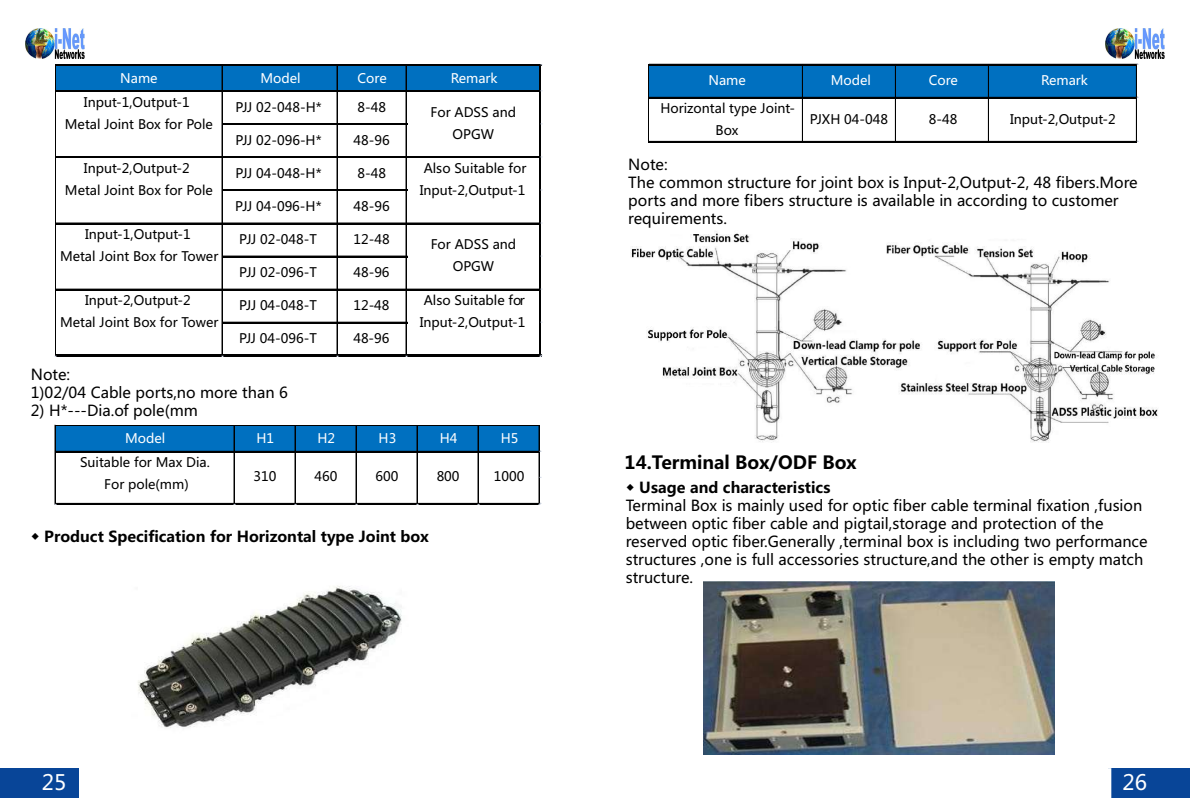
<style>
.page{position:relative;width:1190px;height:807px;background:#fff}
.page>*{position:absolute;margin:0;border:0;box-sizing:border-box;transform-origin:0 0}
.t1{font:21px "Microsoft Ya Hei";color:#fff}
.t2{font:700 18px "Microsoft Ya Hei";color:#000}
.t3{font:15px/18px "Microsoft Ya Hei";color:#000}
.t4{font:700 15px "Microsoft Ya Hei";color:#000}
.t5{font:13px/22px "Microsoft Ya Hei";color:#000;text-align:center}
.t6{font:13px "Microsoft Ya Hei";color:#fff}
</style>
<div class="page">
<div style="left:56px;top:66px;width:485px;height:26px;background:#0070c0"></div>
<hr style="left:56px;top:65px;width:485px;height:1px;background:#000">
<hr style="left:56px;top:91px;width:483px;height:1px;background:#000">
<hr style="left:223px;top:124px;width:184px;height:1px;background:#000">
<hr style="left:56px;top:157px;width:483px;height:1px;background:#000">
<hr style="left:223px;top:190px;width:184px;height:1px;background:#000">
<hr style="left:56px;top:223px;width:483px;height:1px;background:#000">
<hr style="left:223px;top:256px;width:184px;height:1px;background:#000">
<hr style="left:56px;top:289px;width:483px;height:1px;background:#000">
<hr style="left:223px;top:322px;width:184px;height:1px;background:#000">
<hr style="left:55px;top:65px;width:1px;height:291px;background:#000">
<hr style="left:222px;top:66px;width:1px;height:288px;background:#000">
<hr style="left:337px;top:66px;width:1px;height:288px;background:#000">
<hr style="left:406px;top:66px;width:1px;height:288px;background:#000">
<hr style="left:56px;top:354px;width:485px;height:2px;background:#000">
<hr style="left:539px;top:66px;width:2px;height:290px;background:#000">
<div style="left:56px;top:426px;width:484px;height:26px;background:#0070c0"></div>
<hr style="left:56px;top:425px;width:484px;height:1px;background:#000">
<hr style="left:56px;top:451px;width:484px;height:1px;background:#000">
<hr style="left:55px;top:425px;width:1px;height:79px;background:#000">
<hr style="left:234px;top:426px;width:1px;height:78px;background:#000">
<hr style="left:295px;top:426px;width:1px;height:78px;background:#000">
<hr style="left:356px;top:426px;width:1px;height:78px;background:#000">
<hr style="left:417px;top:426px;width:1px;height:78px;background:#000">
<hr style="left:478px;top:426px;width:1px;height:78px;background:#000">
<hr style="left:56px;top:503px;width:484px;height:1px;background:#000">
<hr style="left:539px;top:426px;width:1px;height:78px;background:#000">
<img style="left:138px;top:585px;width:264px;height:143px">
<div style="left:649px;top:65px;width:488px;height:33px;background:#0070c0"></div>
<hr style="left:649px;top:64px;width:488px;height:1px;background:#000">
<hr style="left:649px;top:97px;width:488px;height:1px;background:#000">
<hr style="left:648px;top:64px;width:1px;height:78px;background:#000">
<hr style="left:802px;top:65px;width:1px;height:77px;background:#000">
<hr style="left:895px;top:65px;width:1px;height:77px;background:#000">
<hr style="left:988px;top:65px;width:1px;height:77px;background:#000">
<hr style="left:649px;top:141px;width:488px;height:1px;background:#000">
<hr style="left:1136px;top:65px;width:1px;height:77px;background:#000">
<img style="left:630px;top:231px;width:528px;height:212px">
<img style="left:703px;top:582px;width:352px;height:173px">
<div style="left:0;top:768px;width:605px;height:30px;background:#084598"></div>
<div style="left:79px;top:768px;width:5px;height:31px;background:#fff"></div>
<div style="left:586px;top:768px;width:604px;height:30px;background:#084598"></div>
<hr style="left:1107px;top:768px;width:4px;height:31px;background:#fff">
<div style="left:84px;top:768px;width:1023px;height:30px;background:#fff"></div>
<img style="left:1105px;top:29px;width:60px;height:29px">
<img style="left:25px;top:29px;width:60px;height:29px">
<p class="t6" style="left:120px;top:72px;width:39px">Name</p>
<p class="t6" style="left:260px;top:72px;width:42px">Model</p>
<p class="t6" style="left:358px;top:72px;width:31px">Core</p>
<p class="t6" style="left:451px;top:72px;width:48px">Remark</p>
<p class="t5" style="left:235px;top:97px;width:88px">PJJ 02-048-H*</p>
<p class="t5" style="left:358px;top:97px;width:30px">8-48</p>
<p class="t5" style="left:235px;top:130px;width:88px">PJJ 02-096-H*</p>
<p class="t5" style="left:354px;top:130px;width:38px">48-96</p>
<p class="t5" style="left:235px;top:163px;width:88px">PJJ 04-048-H*</p>
<p class="t5" style="left:358px;top:163px;width:30px">8-48</p>
<p class="t5" style="left:235px;top:196px;width:88px">PJJ 04-096-H*</p>
<p class="t5" style="left:353px;top:196px;width:38px">48-96</p>
<p class="t5" style="left:239px;top:229px;width:79px">PJJ 02-048-T</p>
<p class="t5" style="left:353px;top:229px;width:38px">12-48</p>
<p class="t5" style="left:239px;top:262px;width:79px">PJJ 02-096-T</p>
<p class="t5" style="left:353px;top:262px;width:38px">48-96</p>
<p class="t5" style="left:239px;top:296px;width:79px">PJJ 04-048-T</p>
<p class="t5" style="left:353px;top:296px;width:38px">12-48</p>
<p class="t5" style="left:239px;top:329px;width:79px">PJJ 04-096-T</p>
<p class="t5" style="left:353px;top:329px;width:38px">48-96</p>
<p class="t5" style="left:65px;top:92px;width:150px">Input-1,Output-1<br>Metal Joint Box for Pole</p>
<p class="t5" style="left:431px;top:102px;width:87px">For ADSS and<br>OPGW</p>
<p class="t5" style="left:65px;top:158px;width:150px">Input-2,Output-2<br>Metal Joint Box for Pole</p>
<p class="t5" style="left:60px;top:224px;width:160px">Input-1,Output-1<br>Metal Joint Box for Tower</p>
<p class="t5" style="left:60px;top:291px;width:160px">Input-2,Output-2<br>Metal Joint Box for Tower</p>
<p class="t5" style="left:420px;top:158px;width:108px">Also Suitable for<br>Input-2,Output-1</p>
<p class="t5" style="left:431px;top:234px;width:87px">For ADSS and<br>OPGW</p>
<p class="t5" style="left:420px;top:291px;width:107px">Also Suitable for<br>Input-2,Output-1</p>
<p class="t3" style="left:31px;top:367px;width:259px">Note:<br>1)02/04 Cable ports,no more than 6</p>
<p class="t3" style="left:31px;top:403px;width:169px">2) H*---Dia.of pole(mm</p>
<p class="t6" style="left:125px;top:433px;width:42px">Model</p>
<p class="t6" style="left:256px;top:433px;width:19px">H1</p>
<p class="t6" style="left:318px;top:433px;width:19px">H2</p>
<p class="t6" style="left:379px;top:433px;width:19px">H3</p>
<p class="t6" style="left:440px;top:433px;width:19px">H4</p>
<p class="t6" style="left:501px;top:433px;width:19px">H5</p>
<p class="t5" style="left:437px;top:467px;width:24px">800</p>
<p class="t5" style="left:494px;top:467px;width:32px">1000</p>
<p class="t5" style="left:80px;top:453px;width:131px">Suitable for Max Dia.<br>For pole(mm)</p>
<p class="t5" style="left:253px;top:467px;width:24px">310</p>
<p class="t5" style="left:314px;top:467px;width:24px">460</p>
<p class="t5" style="left:376px;top:467px;width:24px">600</p>
<p class="t4" style="left:31px;top:530px;width:400px">◆ Product Specification for Horizontal type Joint box</p>
<p class="t6" style="left:709px;top:75px;width:39px">Name</p>
<p class="t6" style="left:831px;top:75px;width:42px">Model</p>
<p class="t6" style="left:929px;top:75px;width:31px">Core</p>
<p class="t6" style="left:1041px;top:75px;width:48px">Remark</p>
<p class="t5" style="left:660px;top:99px;width:136px">Horizontal type Joint-<br>Box</p>
<p class="t5" style="left:810px;top:110px;width:80px">PJXH 04-048</p>
<p class="t5" style="left:929px;top:110px;width:30px">8-48</p>
<p class="t5" style="left:1010px;top:110px;width:107px">Input-2,Output-2</p>
<p class="t3" style="left:628px;top:156px;width:511px">Note:<br>The common structure for joint box is Input-2,Output-2, 48 fibers.More ports and more fibers structure is available in according to customer requirements.</p>
<h2 class="t2" style="left:625px;top:454px;width:234px">14.Terminal Box/ODF Box</h2>
<p class="t4" style="left:626px;top:481px;width:206px">◆ Usage and characteristics</p>
<p class="t3" style="left:626px;top:498px;width:523px">Terminal Box is mainly used for optic fiber cable terminal fixation ,fusion between optic fiber cable and pigtail,storage and protection of the reserved optic fiber.Generally ,terminal box is including two performance structures ,one is full accessories structure,and the other is empty match structure.</p>
<h1 class="t1" style="left:42px;top:773px;width:26px">25</h1>
<h1 class="t1" style="left:1123px;top:773px;width:26px">26</h1>
</div>
